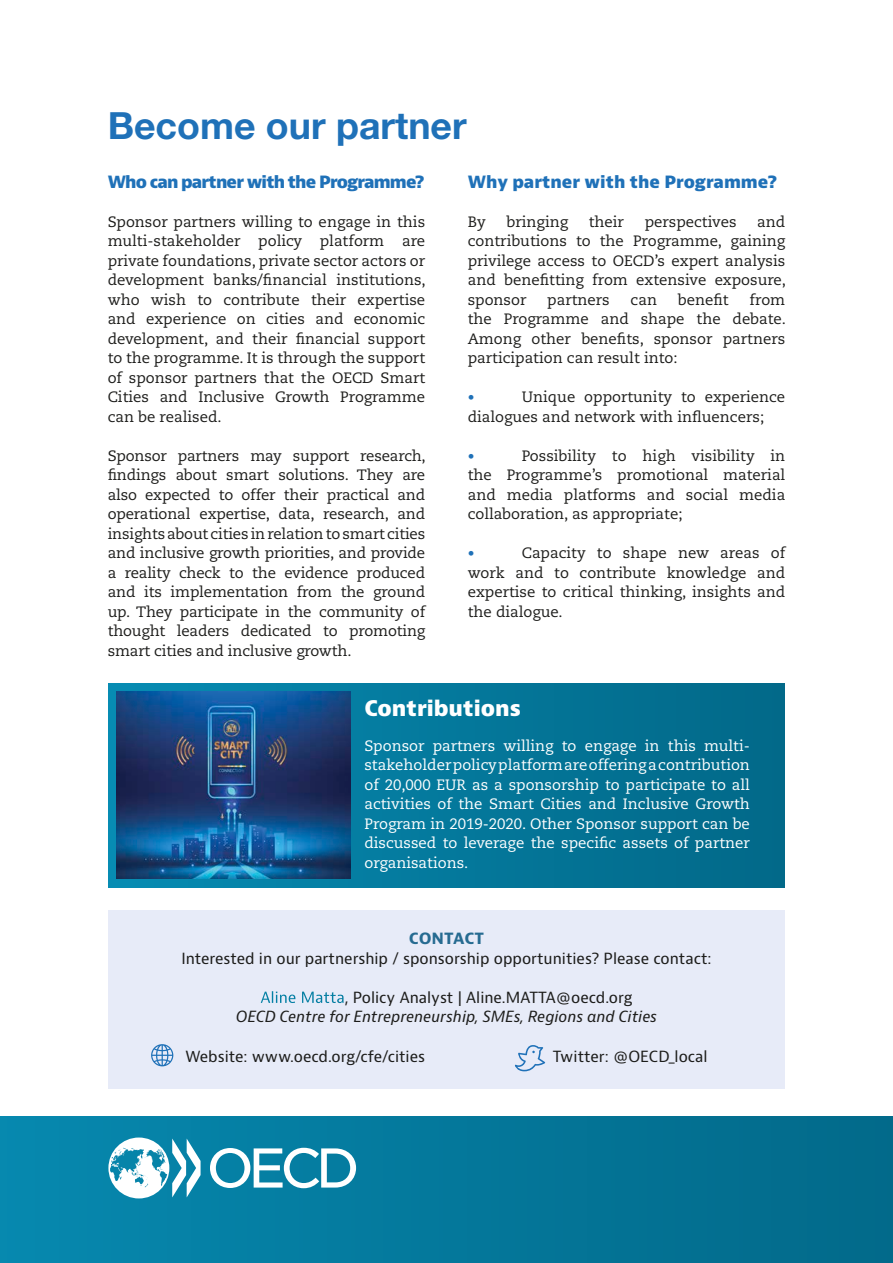
<style>
.page{position:relative;width:893px;height:1263px;background:#fff}
.page>*{position:absolute;margin:0;border:0;box-sizing:border-box;transform-origin:0 0}
.t1{font:700 37.5px "Helvetica Neue LT Std";color:#1f71b8}
.t2{font:800 21px "Bernini Sans";color:#fff}
.t3{font:800 16.5px "Bernini Sans";letter-spacing:-.045em;color:#1f71b8}
.t4{font:800 16.5px "Bernini Sans";color:#1f71b8}
.t5{font:700 16.5px "Bernini Sans";letter-spacing:-.005em;color:#266b91}
.t6{font:15px/19.5px "Caecilia LT Std";color:#1d1d1b;text-align:justify}
.t7{font:15px/19.5px "Caecilia LT Std";color:#fff;text-align:justify}
.t8{font:15px "Bernini Sans";color:#1d1d1b}
.t9{font:italic 15px/19.5px "Bernini Sans";color:#1d1d1b;text-align:center}
.t10{font:13.5px "Caecilia LT Std";color:#1f71b8}
.s1{font-style:normal;color:#fff}
.s2{font-style:normal}
</style>
<div class="page">
<div style="left:108px;top:683px;width:676px;height:204px;background:linear-gradient(to right,#078bb2,#026888)"></div>
<div style="left:108px;top:910px;width:677px;height:179px;background:#e7ebf8"></div>
<div style="left:0;top:1116px;width:893px;height:147px;background:linear-gradient(to right,#0688ae,#026989)"></div>
<svg style="left:210px;top:1148px;width:146px;height:40px"></svg>
<svg style="left:108px;top:1137px;width:93px;height:61px"></svg>
<svg style="left:151px;top:1044px;width:22px;height:22px"></svg>
<svg style="left:515px;top:1045px;width:30px;height:26px"></svg>
<img style="left:116px;top:691px;width:234px;height:188px">
<h1 class="t1" style="left:108px;top:102px;width:361px">Become our partner</h1>
<p class="t3" style="left:108px;top:171px;width:318px">Who can partner with the Programme?</p>
<p class="t6" style="left:108px;top:212px;width:320px">Sponsor partners willing to engage in this multi-stakeholder policy platform are private foundations, private sector actors or development banks/financial institutions, who wish to contribute their expertise and experience on cities and economic development, and their financial support to the programme. It is through the support of sponsor partners that the OECD Smart Cities and Inclusive Growth Programme can be realised.</p>
<p class="t6" style="left:108px;top:446px;width:320px">Sponsor partners may support research, findings about smart solutions. They are also expected to offer their practical and operational expertise, data, research, and insights about cities in relation to smart cities and inclusive growth priorities, and provide a reality check to the evidence produced and its implementation from the ground up. They participate in the community of thought leaders dedicated to promoting smart cities and inclusive growth.</p>
<p class="t4" style="left:468px;top:171px;width:311px">Why partner with the Programme?</p>
<p class="t6" style="left:468px;top:212px;width:20px">By</p>
<p class="t6" style="left:506px;top:212px;width:63px">bringing</p>
<p class="t6" style="left:589px;top:212px;width:37px">their</p>
<p class="t6" style="left:645px;top:212px;width:93px">perspectives</p>
<p class="t6" style="left:468px;top:212px;width:320px;text-indent:289px">and contributions to the Programme, gaining privilege access to OECD’s expert analysis and benefitting from extensive exposure, sponsor</p>
<p class="t6" style="left:468px;top:290px;width:320px;text-indent:282px">from the Programme and shape the debate.<br>Among other benefits, sponsor partners participation can result into:</p>
<p class="t10" style="left:468px;top:390px;width:8px">•</p>
<p class="t6" style="left:547px;top:290px;width:64px">partners</p>
<p class="t6" style="left:631px;top:290px;width:28px">can</p>
<p class="t6" style="left:678px;top:290px;width:52px">benefit</p>
<p class="t6" style="left:468px;top:387px;width:319px;text-indent:54px">Unique opportunity to experience dialogues and network with influencers;</p>
<p class="t10" style="left:468px;top:448px;width:8px">•</p>
<p class="t6" style="left:468px;top:446px;width:319px;text-indent:54px">Possibility to high visibility in the Programme’s promotional material and media platforms and social media collaboration, as appropriate;</p>
<p class="t10" style="left:468px;top:546px;width:8px">•</p>
<p class="t6" style="left:468px;top:543px;width:319px;text-indent:54px">Capacity to shape new areas of work and to contribute knowledge and expertise to critical thinking, insights and the dialogue.</p>
<h2 class="t2" style="left:364px;top:695px;width:158px">Contributions</h2>
<p class="t7" style="left:364px;top:736px;width:387px">Sponsor partners willing to engage in this multi&shy;stakeholder policy platform are offering a contribution of 20,000 EUR as a sponsorship to participate to all activities of the Smart Cities and Inclusive Growth Program in 2019-2020. Other Sponsor support can be discussed to leverage the specific assets of partner organisations.</p>
<p class="t5" style="left:409px;top:928px;width:77px">CONTACT</p>
<p class="t8" style="left:181px;top:949px;width:532px">Interested in our partnership / sponsorship opportunities? Please contact:</p>
<p class="t9" style="left:236px;top:988px;width:423px"><span class="s1">Aline Matta</span><span class="s2">, Policy Analyst | Aline.MATTA@oecd.org<br></span>OECD Centre for Entrepreneurship, SMEs, Regions and Cities</p>
<p class="t8" style="left:185px;top:1047px;width:241px">Website: www.oecd.org/cfe/cities</p>
<p class="t8" style="left:553px;top:1047px;width:156px">Twitter: @OECD_local</p>
</div>
